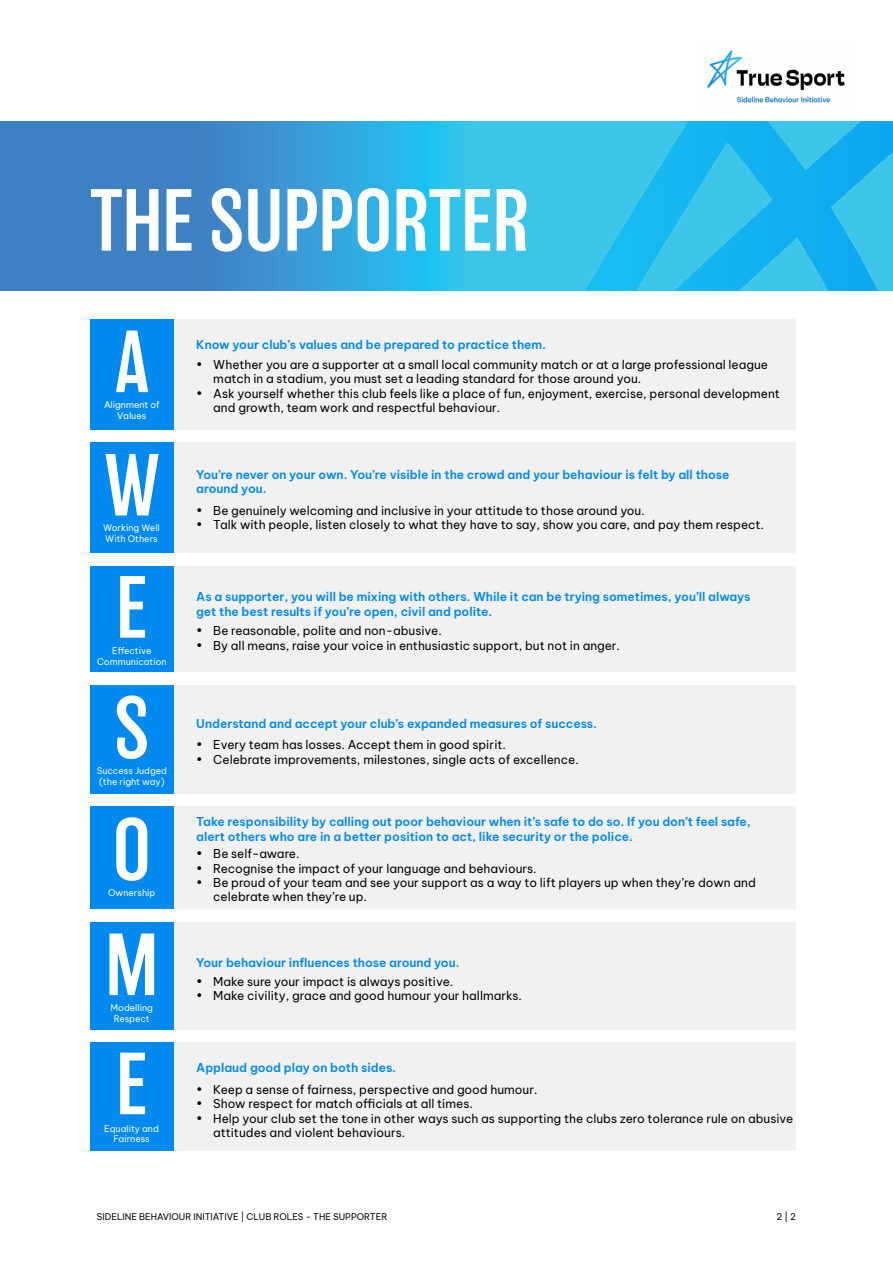
<style>
.page{position:relative;width:893px;height:1263px;background:#fff}
.page>*{position:absolute;margin:0;border:0;box-sizing:border-box;transform-origin:0 0}
.t1{font:300 81px/141.4px "Balboa";color:#fff}
.t2{font:12px/14.4px "Be Vietnam Pro";color:#000}
.t3{font:600 12px/14.4px "Be Vietnam Pro";color:#008af0}
.t4{font:9px/10.8px "Be Vietnam Pro";color:#fff;text-align:center}
.t5{font:9px "Be Vietnam Pro";color:#000}
</style>
<div class="page">
<div style="left:173px;top:319px;width:623px;height:110px;background:#f1f1f1"></div>
<div style="left:90px;top:319px;width:83px;height:110px;background:#008af0"></div>
<svg style="left:0;top:121px;width:485px;height:169px;background:#3796d1"></svg>
<img style="left:485px;top:121px;width:408px;height:169px">
<img style="left:707px;top:50px;width:138px;height:53px">
<div style="left:173px;top:442px;width:623px;height:111px;background:#f1f1f1"></div>
<div style="left:90px;top:442px;width:83px;height:111px;background:#008af0"></div>
<div style="left:173px;top:566px;width:623px;height:106px;background:#f1f1f1"></div>
<div style="left:90px;top:566px;width:83px;height:106px;background:#008af0"></div>
<div style="left:173px;top:685px;width:623px;height:109px;background:#f1f1f1"></div>
<div style="left:90px;top:685px;width:83px;height:109px;background:#008af0"></div>
<div style="left:173px;top:807px;width:623px;height:102px;background:#f1f1f1"></div>
<div style="left:90px;top:807px;width:83px;height:102px;background:#008af0"></div>
<div style="left:173px;top:922px;width:623px;height:107px;background:#f1f1f1"></div>
<div style="left:90px;top:922px;width:83px;height:107px;background:#008af0"></div>
<div style="left:173px;top:1042px;width:623px;height:108px;background:#f1f1f1"></div>
<div style="left:90px;top:1042px;width:83px;height:108px;background:#008af0"></div>
<h1 class="t1" style="left:115px;top:151px;width:415px;text-indent:-25px">THE SUPPORTER<br>A</h1>
<p class="t3" style="left:196px;top:336px;width:351px">Know your club’s values and be prepared to practice them.</p>
<p class="t2" style="left:213px;top:356px;width:556px;text-indent:-17px">• Whether you are a supporter at a small local community match or at a large professional league match in a stadium, you must set a leading standard for those around you.</p>
<p class="t2" style="left:213px;top:385px;width:568px;text-indent:-17px">• Ask yourself whether this club feels like a place of fun, enjoyment, exercise, personal development and growth, team work and respectful behaviour.</p>
<p class="t4" style="left:104px;top:398px;width:57px">Alignment of<br>Values</p>
<h1 class="t1" style="left:105px;top:416px;width:56px">W</h1>
<p class="t3" style="left:196px;top:466px;width:535px">You’re never on your own. You’re visible in the crowd and your behaviour is felt by all those around you.</p>
<p class="t2" style="left:196px;top:502px;width:450px">• Be genuinely welcoming and inclusive in your attitude to those around you.</p>
<p class="t4" style="left:103px;top:522px;width:58px">Working Well</p>
<p class="t2" style="left:196px;top:516px;width:569px">• Talk with people, listen closely to what they have to say, show you care, and pay them respect.</p>
<p class="t4" style="left:105px;top:533px;width:54px">With Others</p>
<h1 class="t1" style="left:116px;top:538px;width:33px">E</h1>
<p class="t3" style="left:196px;top:588px;width:556px">As a supporter, you will be mixing with others. While it can be trying sometimes, you’ll always get the best results if you’re open, civil and polite.</p>
<p class="t2" style="left:196px;top:622px;width:247px">• Be reasonable, polite and non-abusive.</p>
<p class="t2" style="left:196px;top:637px;width:425px">• By all means, raise your voice in enthusiastic support, but not in anger.</p>
<p class="t4" style="left:97px;top:645px;width:71px">Effective<br>Communication</p>
<h1 class="t1" style="left:114px;top:659px;width:36px">S</h1>
<p class="t3" style="left:196px;top:715px;width:402px">Understand and accept your club’s expanded measures of success.</p>
<p class="t2" style="left:196px;top:736px;width:311px">• Every team has losses. Accept them in good spirit.</p>
<p class="t2" style="left:196px;top:751px;width:384px">• Celebrate improvements, milestones, single acts of excellence.</p>
<p class="t4" style="left:97px;top:764px;width:72px;text-align:left">Success Judged (the right way)</p>
<h1 class="t1" style="left:112px;top:780px;width:40px">O</h1>
<p class="t3" style="left:196px;top:813px;width:556px">Take responsibility by calling out poor behaviour when it’s safe to do so. If you don’t feel safe, alert others who are in a better position to act, like security or the police.</p>
<p class="t2" style="left:196px;top:845px;width:105px">• Be self-aware.</p>
<p class="t2" style="left:196px;top:860px;width:342px">• Recognise the impact of your language and behaviours.</p>
<p class="t2" style="left:213px;top:874px;width:544px;text-indent:-17px">• Be proud of your team and see your support as a way to lift players up when they’re down and celebrate when they’re up.</p>
<p class="t4" style="left:108px;top:886px;width:49px">Ownership</p>
<h1 class="t1" style="left:105px;top:896px;width:54px">M</h1>
<p class="t3" style="left:196px;top:954px;width:265px">Your behaviour influences those around you.</p>
<p class="t2" style="left:196px;top:973px;width:258px">• Make sure your impact is always positive.</p>
<p class="t2" style="left:196px;top:987px;width:327px">• Make civility, grace and good humour your hallmarks.</p>
<p class="t4" style="left:111px;top:1001px;width:44px">Modelling<br>Respect</p>
<h1 class="t1" style="left:116px;top:1015px;width:33px">E</h1>
<p class="t3" style="left:196px;top:1059px;width:201px">Applaud good play on both sides.</p>
<p class="t2" style="left:196px;top:1081px;width:343px">• Keep a sense of fairness, perspective and good humour.</p>
<p class="t2" style="left:196px;top:1095px;width:278px">• Show respect for match officials at all times.</p>
<p class="t2" style="left:213px;top:1110px;width:582px;text-indent:-17px">• Help your club set the tone in other ways such as supporting the clubs zero tolerance rule on abusive attitudes and violent behaviours.</p>
<p class="t4" style="left:104px;top:1122px;width:56px">Equality and<br>Fairness</p>
<p class="t5" style="left:97px;top:1210px;width:292px">SIDELINE BEHAVIOUR INITIATIVE | CLUB ROLES - THE SUPPORTER</p>
<p class="t5" style="left:777px;top:1210px;width:21px">2 | 2</p>
</div>
